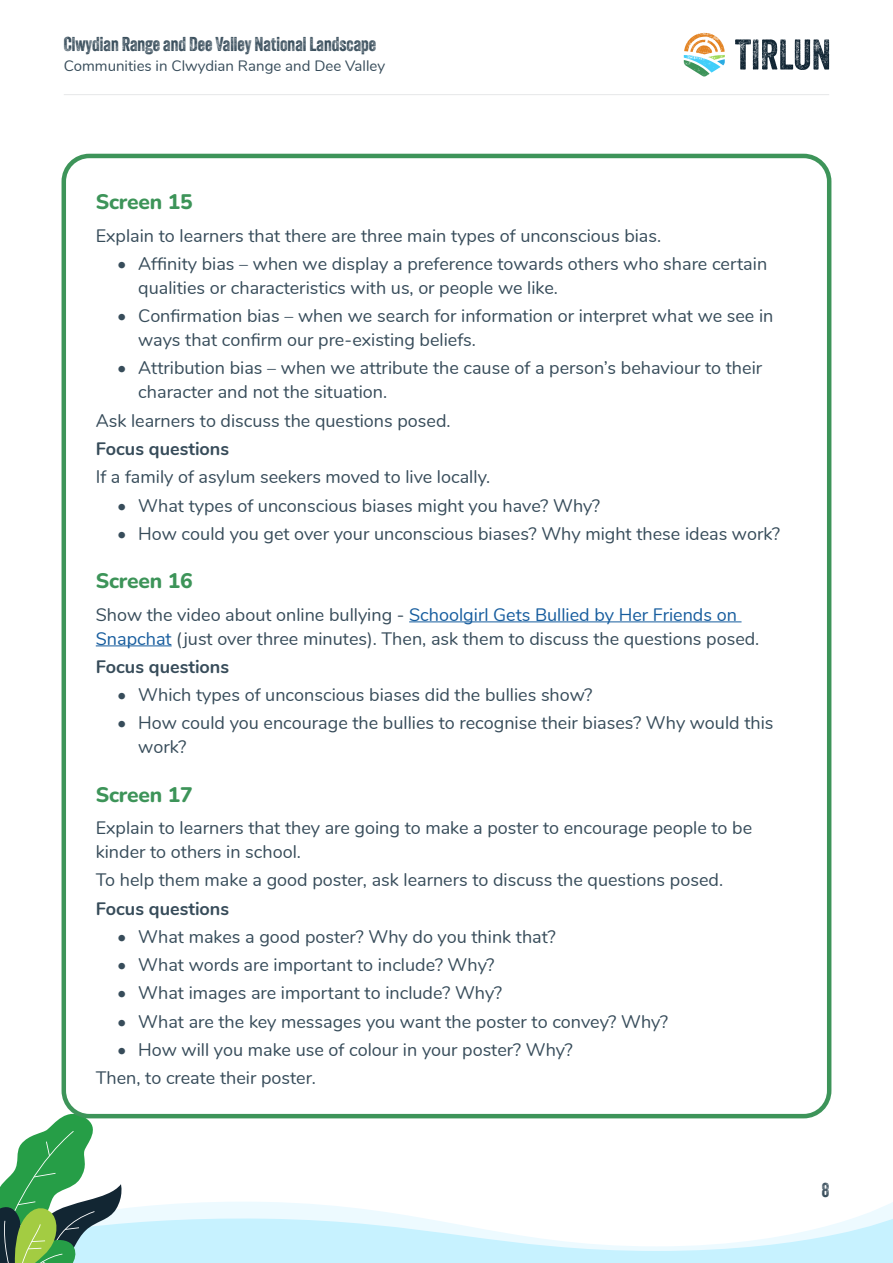
<style>
.page{position:relative;width:893px;height:1263px;background:#fff}
.page>*{position:absolute;margin:0;border:0;box-sizing:border-box;transform-origin:0 0}
.Page_section_heading{font:800 21px "Nunito";letter-spacing:-.01em;color:#3d9459}
.t1{font:19.5px "Veneer Two";color:#374c5a}
.Body_text{font:18px/24px "Nunito";color:#374c5a}
.Body_text-2{font:700 18px "Nunito";color:#374c5a}
.Paragraph_Style_1{font:18px "Nunito";color:#374c5a}
.t2{font:15px "Nunito";color:#374c5a}
.s1{color:#175d9e}
</style>
<div class="page">
<svg style="left:735px;top:39px;width:94px;height:31px"></svg>
<svg style="left:684px;top:33px;width:41px;height:44px"></svg>
<hr style="left:64px;top:94px;width:765px;height:1px;background:#e6e7e9">
<svg style="left:0;top:1106px;width:893px;height:157px"></svg>
<hr style="left:409px;top:621px;width:332px;height:1px;background:#175d9e">
<hr style="left:96px;top:645px;width:76px;height:1px;background:#175d9e">
<div style="left:62px;top:154px;width:769px;height:964px;border:4px solid #3d9459;border-radius:26px"></div>
<p class="t1" style="left:64px;top:32px;width:314px">Clwydian Range and Dee Valley National Landscape</p>
<p class="t2" style="left:64px;top:54px;width:323px">Communities in Clwydian Range and Dee Valley</p>
<p class="Page_section_heading" style="left:96px;top:187px;width:98px">Screen 15</p>
<p class="Body_text" style="left:96px;top:222px;width:567px">Explain to learners that there are three main types of unconscious bias.</p>
<p class="Body_text" style="left:138px;top:251px;width:630px;text-indent:-21px">• Affinity bias – when we display a preference towards others who share certain qualities or characteristics with us, or people we like.</p>
<p class="Body_text" style="left:138px;top:303px;width:637px;text-indent:-21px">• Confirmation bias – when we search for information or interpret what we see in ways that confirm our pre-existing beliefs.</p>
<p class="Body_text" style="left:138px;top:355px;width:625px;text-indent:-21px">• Attribution bias – when we attribute the cause of a person’s behaviour to their character and not the situation.</p>
<p class="Body_text" style="left:96px;top:407px;width:356px">Ask learners to discuss the questions posed.</p>
<p class="Body_text-2" style="left:96px;top:435px;width:135px">Focus questions</p>
<p class="Body_text" style="left:96px;top:464px;width:396px">If a family of asylum seekers moved to live locally.</p>
<p class="Body_text" style="left:117px;top:492px;width:485px">• What types of unconscious biases might you have? Why?</p>
<p class="Body_text" style="left:117px;top:520px;width:664px">• How could you get over your unconscious biases? Why might these ideas work?</p>
<p class="Page_section_heading" style="left:96px;top:566px;width:98px">Screen 16</p>
<p class="Body_text" style="left:96px;top:601px;width:665px">Show the video about online bullying - <span class="s1">Schoolgirl Gets Bullied by Her Friends on<br>Snapchat</span> (just over three minutes). Then, ask them to discuss the questions posed.</p>
<p class="Body_text-2" style="left:96px;top:653px;width:135px">Focus questions</p>
<p class="Body_text" style="left:117px;top:682px;width:477px">• Which types of unconscious biases did the bullies show?</p>
<p class="Body_text" style="left:138px;top:710px;width:637px;text-indent:-21px">• How could you encourage the bullies to recognise their biases? Why would this work?</p>
<p class="Page_section_heading" style="left:96px;top:779px;width:98px">Screen 17</p>
<p class="Body_text" style="left:96px;top:815px;width:658px">Explain to learners that they are going to make a poster to encourage people to be kinder to others in school.</p>
<p class="Body_text" style="left:96px;top:867px;width:629px">To help them make a good poster, ask learners to discuss the questions posed.</p>
<p class="Body_text-2" style="left:96px;top:895px;width:135px">Focus questions</p>
<p class="Body_text" style="left:117px;top:923px;width:440px">• What makes a good poster? Why do you think that?</p>
<p class="Body_text" style="left:117px;top:952px;width:379px">• What words are important to include? Why?</p>
<p class="Body_text" style="left:117px;top:980px;width:386px">• What images are important to include? Why?</p>
<p class="Body_text" style="left:117px;top:1008px;width:553px">• What are the key messages you want the poster to convey? Why?</p>
<p class="Body_text" style="left:117px;top:1036px;width:457px">• How will you make use of colour in your poster? Why?</p>
<p class="Paragraph_Style_1" style="left:96px;top:1065px;width:222px">Then, to create their poster.</p>
<p class="t1" style="left:822px;top:1178px;width:9px">8</p>
</div>
